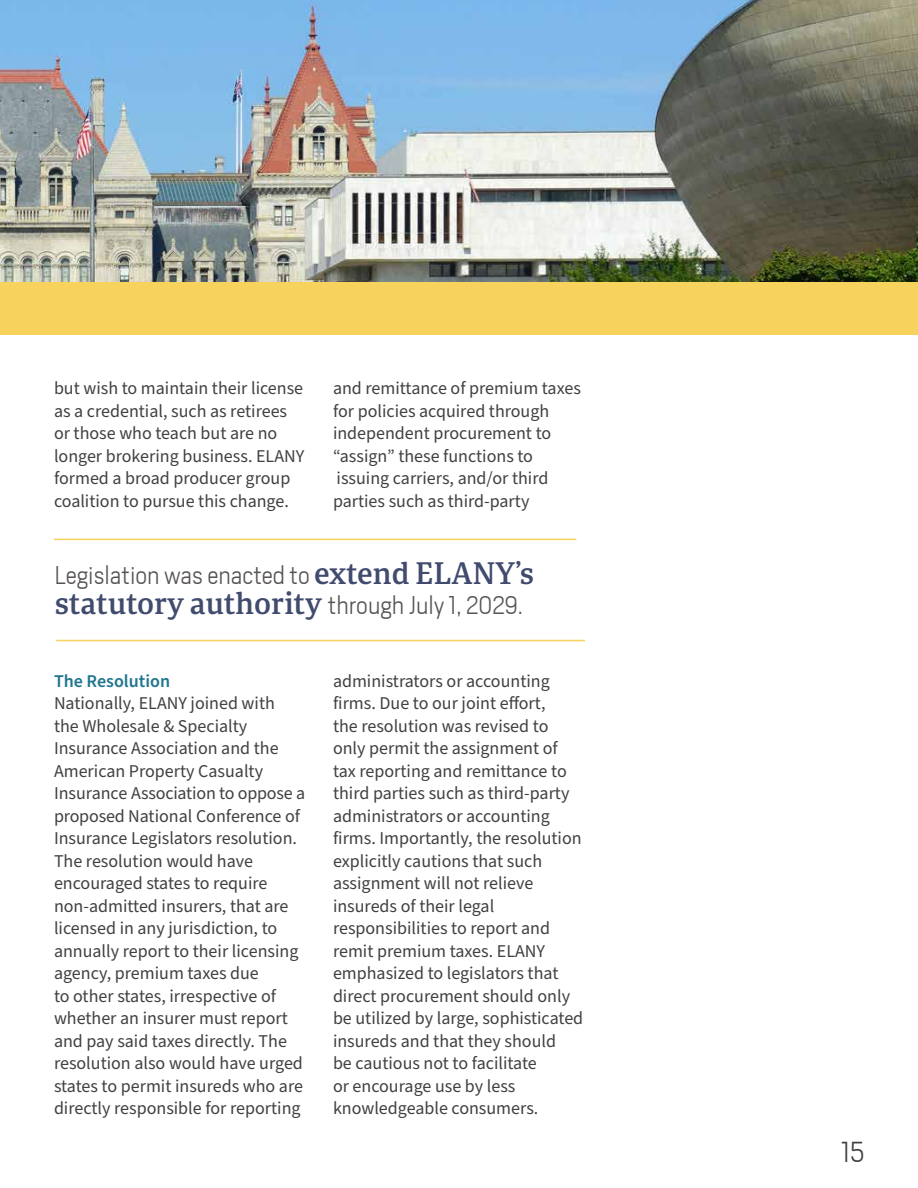
<style>
.page{position:relative;width:918px;height:1188px;background:#fff}
.page>*{position:absolute;margin:0;border:0;box-sizing:border-box;transform-origin:0 0}
.t1{font:30px "Portada Sb";letter-spacing:-.01em;color:#414b6e}
.t2{font:300 27px "Heron Sans";color:#414042}
.t3{font:300 24px "Heron Sans";color:#585456}
.t4{font:18px/22.5px "Source Sans Pro";color:#414042}
.t5{font:600 18px "Source Sans Pro";color:#21778e}
.s1{font-family:"Portada Sb";font-weight:400;font-size:30px;color:#414b6e}
.s2{font-family:"Heron Sans";font-weight:300;font-size:24px;color:#585456}
</style>
<div class="page">
<img style="left:0;top:0;width:918px;height:282px">
<div style="left:0;top:282px;width:918px;height:52px;background:#f7d35e"></div>
<hr style="left:56px;top:640px;width:529px;height:1px;background:#f7d35e">
<hr style="left:54px;top:539px;width:522px;height:1px;background:#f7d35e">
<p class="t4" style="left:54px;top:378px;width:252px">but wish to maintain their license as a credential, such as retirees or those who teach but are no longer brokering business. ELANY formed a broad producer group coalition to pursue this change.</p>
<p class="t4" style="left:333px;top:378px;width:249px">and remittance of premium taxes for policies acquired through independent procurement to “assign” these functions to issuing carriers, and/or third parties such as third-party</p>
<h3 class="t3" style="left:54px;top:560px;width:481px">Legislation was enacted to <span class="s1">extend ELANY’s</span></h3>
<h1 class="t1" style="left:54px;top:582px;width:470px">statutory authority <span class="s2">through July 1, 2029.</span></h1>
<p class="t5" style="left:54px;top:669px;width:118px">The Resolution</p>
<p class="t4" style="left:54px;top:693px;width:253px">Nationally, ELANY joined with<br>the Wholesale &amp; Specialty<br>Insurance Association and the<br>American Property Casualty<br>Insurance Association to oppose a proposed National Conference of<br>Insurance Legislators resolution.<br>The resolution would have encouraged states to require non-admitted insurers, that are licensed in any jurisdiction, to annually report to their licensing agency, premium taxes due<br>to other states, irrespective of whether an insurer must report and pay said taxes directly. The resolution also would have urged states to permit insureds who are directly responsible for reporting</p>
<p class="t4" style="left:333px;top:670px;width:252px">administrators or accounting firms. Due to our joint effort,<br>the resolution was revised to only permit the assignment of tax reporting and remittance to third parties such as third-party administrators or accounting firms. Importantly, the resolution explicitly cautions that such assignment will not relieve insureds of their legal responsibilities to report and remit premium taxes. ELANY emphasized to legislators that direct procurement should only be utilized by large, sophisticated insureds and that they should<br>be cautious not to facilitate<br>or encourage use by less knowledgeable consumers.</p>
<h2 class="t2" style="left:842px;top:1135px;width:25px">15</h2>
</div>
